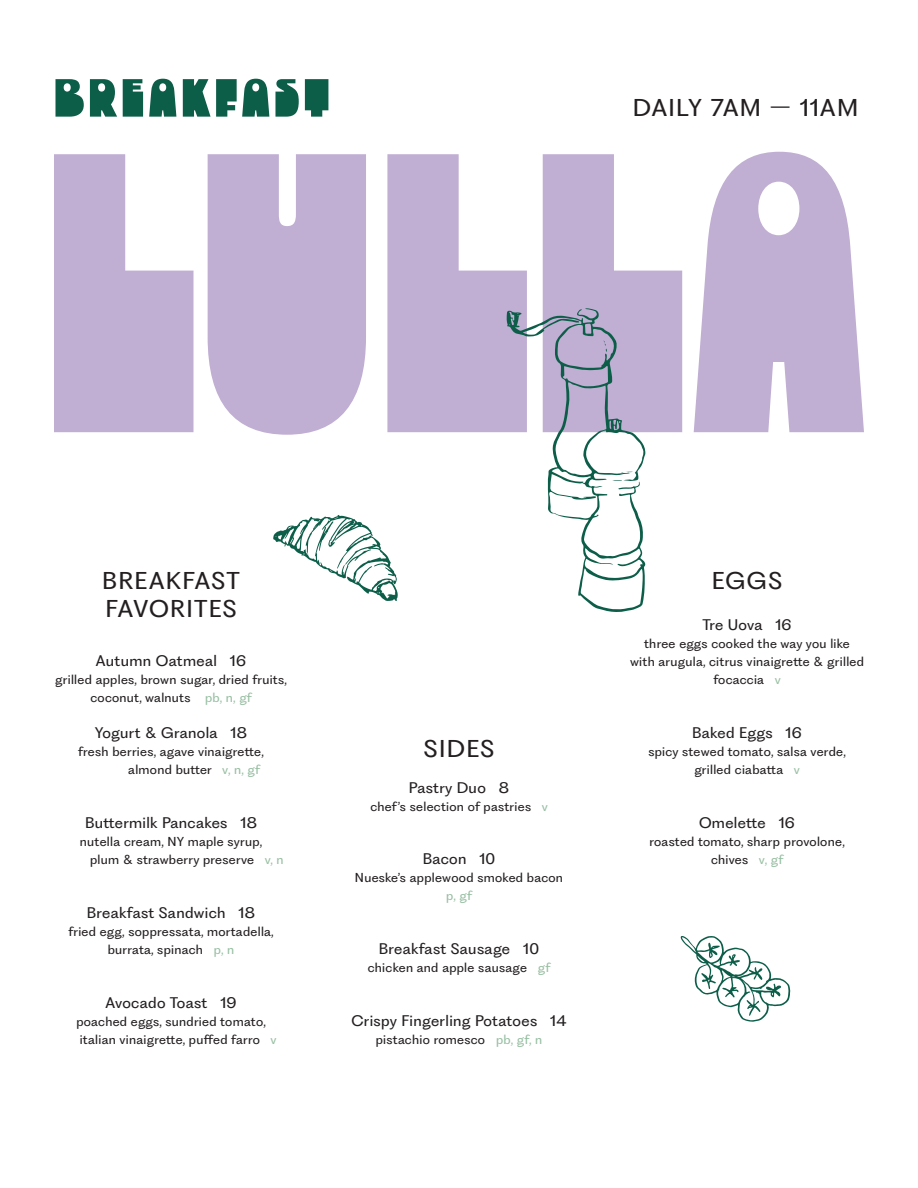
<style>
.page{position:relative;width:918px;height:1188px;background:#fff}
.page>*{position:absolute;margin:0;border:0;box-sizing:border-box;transform-origin:0 0}
.MenuTitle{font:75px "Oggle 0.1";letter-spacing:.055em;color:#0d5e49}
.t1{font:22.5px/28.5px "PP Fragment Sans";letter-spacing:.055em;color:#231f20}
.MenuItem{font:14.25px "PP Fragment Sans";letter-spacing:.025em;color:#231f20}
.Ingredients{font:12px/18px "PP Fragment Sans";letter-spacing:.025em;color:#231f20;text-align:center}
.Ingredients-2{font:12px "PP Fragment Sans";color:#98bfa3}
.s1{color:#98bfa3}
</style>
<div class="page">
<svg style="left:54px;top:154px;width:139px;height:278px"></svg>
<svg style="left:208px;top:154px;width:65px;height:280px;background:#c4b3d5"></svg>
<svg style="left:694px;top:152px;width:170px;height:280px;fill:#c0aed3"></svg>
<svg style="left:681px;top:936px;width:109px;height:86px"></svg>
<svg style="left:273px;top:154px;width:409px;height:458px"></svg>
<p class="MenuTitle" style="left:54px;top:54px;width:277px">breakfast</p>
<p class="t1" style="left:633px;top:95px;width:227px">DAILY 7AM – 11AM</p>
<p class="t1" style="left:102px;top:568px;width:139px">BREAKFAST<br>FAVORITES</p>
<p class="MenuItem" style="left:96px;top:652px;width:152px">Autumn Oatmeal 16</p>
<p class="Ingredients" style="left:55px;top:672px;width:233px">grilled apples, brown sugar, dried fruits, coconut, walnuts <span class="s1">pb, n, gf</span></p>
<p class="MenuItem" style="left:95px;top:724px;width:154px">Yogurt &amp; Granola 18</p>
<p class="Ingredients" style="left:78px;top:744px;width:187px">fresh berries, agave vinaigrette,</p>
<p class="Ingredients" style="left:128px;top:762px;width:133px">almond butter <span class="s1">v, n, gf</span></p>
<p class="MenuItem" style="left:85px;top:814px;width:173px">Buttermilk Pancakes 18</p>
<p class="Ingredients" style="left:80px;top:834px;width:184px">nutella cream, NY maple syrup,</p>
<p class="Ingredients" style="left:90px;top:852px;width:195px">plum &amp; strawberry preserve <span class="s1">v, n</span></p>
<p class="MenuItem" style="left:87px;top:904px;width:170px">Breakfast Sandwich 18</p>
<p class="Ingredients" style="left:68px;top:924px;width:207px">fried egg, soppressata, mortadella, burrata, spinach <span class="s1">p, n</span></p>
<p class="MenuItem" style="left:105px;top:994px;width:133px">Avocado Toast 19</p>
<p class="Ingredients" style="left:76px;top:1014px;width:191px">poached eggs, sundried tomato,</p>
<p class="Ingredients" style="left:80px;top:1032px;width:198px">italian vinaigrette, puffed farro <span class="s1">v</span></p>
<p class="t1" style="left:424px;top:736px;width:72px">SIDES</p>
<p class="MenuItem" style="left:409px;top:778px;width:102px">Pastry Duo 8</p>
<p class="Ingredients" style="left:370px;top:798px;width:179px">chef’s selection of pastries <span class="s1">v</span></p>
<p class="MenuItem" style="left:423px;top:850px;width:74px">Bacon 10</p>
<p class="Ingredients" style="left:355px;top:870px;width:210px">Nueske’s applewood smoked bacon</p>
<p class="Ingredients-2" style="left:446px;top:888px;width:28px">p, gf</p>
<p class="MenuItem" style="left:379px;top:940px;width:162px">Breakfast Sausage 10</p>
<p class="Ingredients" style="left:368px;top:960px;width:184px">chicken and apple sausage <span class="s1">gf</span></p>
<p class="MenuItem" style="left:351px;top:1012px;width:217px">Crispy Fingerling Potatoes 14</p>
<p class="Ingredients" style="left:376px;top:1032px;width:168px">pistachio romesco <span class="s1">pb, gf, n</span></p>
<p class="t1" style="left:712px;top:568px;width:72px">EGGS</p>
<p class="MenuItem" style="left:702px;top:616px;width:91px">Tre Uova 16</p>
<p class="Ingredients" style="left:630px;top:636px;width:236px">three eggs cooked the way you like<br>with arugula, citrus vinaigrette &amp; grilled focaccia <span class="s1">v</span></p>
<p class="MenuItem" style="left:692px;top:724px;width:111px">Baked Eggs 16</p>
<p class="Ingredients" style="left:648px;top:744px;width:199px">spicy stewed tomato, salsa verde, grilled ciabatta <span class="s1">v</span></p>
<p class="MenuItem" style="left:699px;top:814px;width:97px">Omelette 16</p>
<p class="Ingredients" style="left:649px;top:834px;width:197px">roasted tomato, sharp provolone, chives <span class="s1">v, gf</span></p>
</div>
